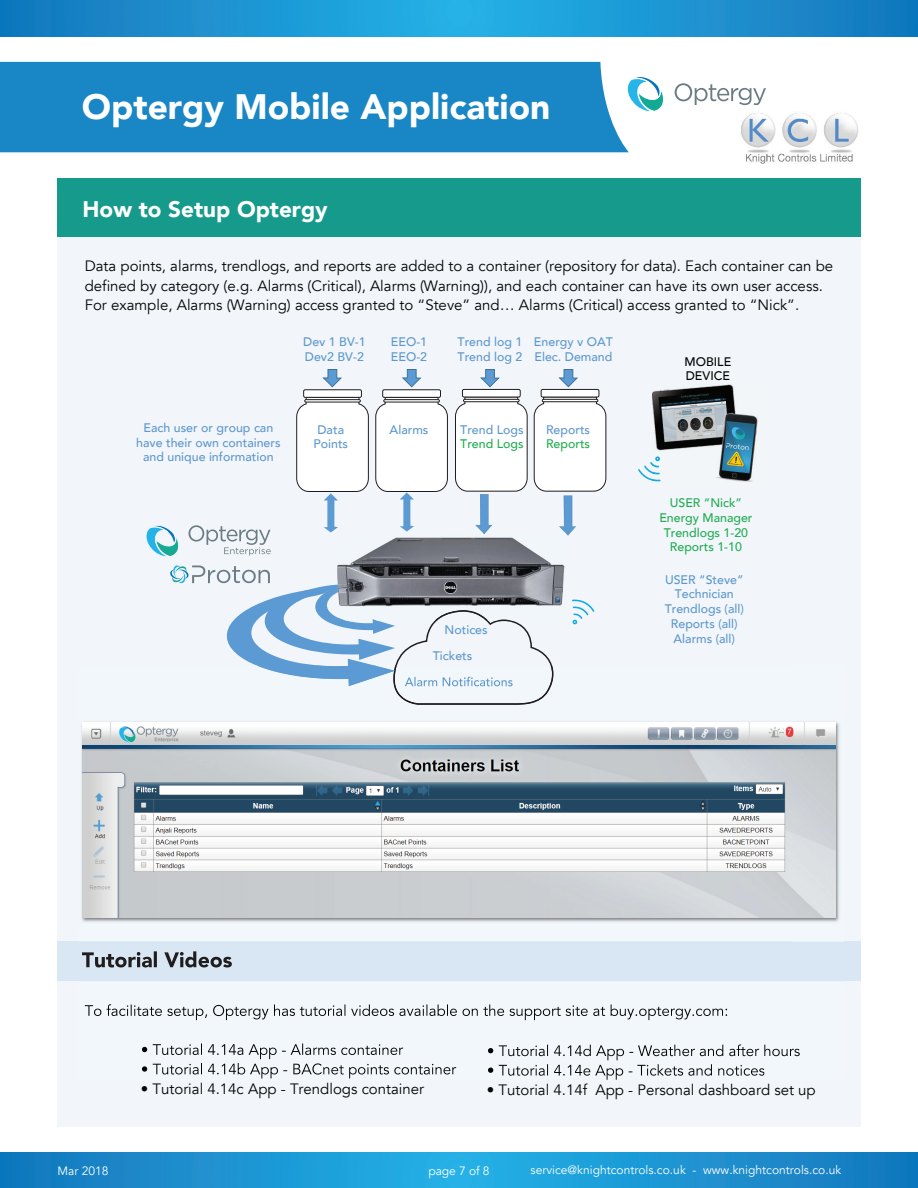
<style>
.page{position:relative;width:918px;height:1188px;background:#fff}
.page>*{position:absolute;margin:0;border:0;box-sizing:border-box;transform-origin:0 0}
.t1{font:900 35.25px "Avenir";color:#fff}
.t2{font:900 22.5px "Avenir";color:#fff}
.t3{font:15px/19.5px "Avenir";color:#040503}
.t4{font:500 12.45px/14.9px "Avenir";color:#5e98cd}
.t5{font:500 12.45px/14.9px "Avenir";color:#22ac51;text-align:center}
.t6{font:500 12.45px/14.9px "Avenir";color:#040503}
.t7{font:12px "Avenir";color:#fff}
</style>
<div class="page">
<svg style="left:0;top:0;width:918px;height:36px;background:#1c93d1"></svg>
<div style="left:0;top:62px;width:629px;height:90px;background:#1986c5"></div>
<div style="left:57px;top:237px;width:804px;height:890px;background:#f2f6fb"></div>
<div style="left:57px;top:178px;width:804px;height:59px;background:#159a8b"></div>
<div style="left:304px;top:390px;width:57px;height:7px;background:#fff;border-radius:2px"></div>
<div style="left:303px;top:389px;width:59px;height:9px;border:1px solid #201d1e;border-radius:2px"></div>
<svg style="left:572px;top:599px;width:22px;height:26px"></svg>
<svg style="left:638px;top:462px;width:14px;height:19px"></svg>
<svg style="left:323px;top:369px;width:19px;height:18px"></svg>
<svg style="left:402px;top:369px;width:19px;height:18px"></svg>
<svg style="left:481px;top:369px;width:18px;height:18px"></svg>
<svg style="left:559px;top:369px;width:19px;height:18px"></svg>
<div style="left:541px;top:389px;width:58px;height:8px;background:#fff;border-radius:2px"></div>
<div style="left:541px;top:389px;width:58px;height:8px;border:1px solid #201d1e;border-radius:2px"></div>
<div style="left:462px;top:389px;width:58px;height:8px;background:#fff;border-radius:2px"></div>
<div style="left:462px;top:389px;width:59px;height:8px;border:1px solid #201d1e;border-radius:2px"></div>
<div style="left:383px;top:390px;width:57px;height:7px;background:#fff;border-radius:2px"></div>
<div style="left:382px;top:389px;width:59px;height:9px;border:1px solid #201d1e;border-radius:2px"></div>
<svg style="left:296px;top:397px;width:73px;height:136px"></svg>
<svg style="left:375px;top:397px;width:73px;height:135px"></svg>
<img style="left:338px;top:537px;width:227px;height:69px">
<svg style="left:455px;top:396px;width:152px;height:140px"></svg>
<img style="left:652px;top:384px;width:106px;height:98px">
<img style="left:652px;top:457px;width:8px;height:24px">
<svg style="left:146px;top:525px;width:33px;height:32px"></svg>
<svg style="left:189px;top:525px;width:82px;height:31px"></svg>
<svg style="left:0;top:1153px;width:918px;height:35px;background:#1c93d1"></svg>
<div style="left:57px;top:942px;width:804px;height:39px;background:#d9e6f4"></div>
<img style="left:78px;top:669px;width:761px;height:406px">
<img style="left:85px;top:1004px;width:642px;height:16px">
<img style="left:85px;top:1043px;width:318px;height:16px">
<img style="left:85px;top:1063px;width:371px;height:16px">
<svg style="left:170px;top:565px;width:383px;height:140px"></svg>
<img style="left:257px;top:666px;width:138px;height:20px">
<img style="left:82px;top:951px;width:150px;height:16px">
<img style="left:431px;top:1044px;width:369px;height:16px">
<img style="left:456px;top:1064px;width:308px;height:16px">
<img style="left:431px;top:1064px;width:25px;height:15px">
<img style="left:82px;top:723px;width:754px;height:195px">
<svg style="left:627px;top:76px;width:37px;height:36px"></svg>
<svg style="left:675px;top:83px;width:91px;height:22px"></svg>
<img style="left:741px;top:113px;width:118px;height:51px">
<h1 class="t1" style="left:82px;top:76px;width:470px">Optergy Mobile Application</h1>
<h2 class="t2" style="left:83px;top:190px;width:247px">How to Setup Optergy</h2>
<p class="t3" style="left:85px;top:256px;width:750px">Data points, alarms, trendlogs, and reports are added to a container (repository for data). Each container can be defined by category (e.g. Alarms (Critical), Alarms (Warning)), and each container can have its own user access.<br>For example, Alarms (Warning) access granted to “Steve” and… Alarms (Critical) access granted to “Nick”.</p>
<p class="t4" style="left:303px;top:334px;width:64px">Dev 1 BV-1<br>Dev2 BV-2</p>
<p class="t4" style="left:391px;top:334px;width:38px">EEO-1<br>EEO-2</p>
<p class="t4" style="left:458px;top:334px;width:66px">Trend log 1<br>Trend log 2</p>
<p class="t4" style="left:534px;top:334px;width:80px">Energy v OAT<br>Elec. Demand</p>
<p class="t4" style="left:136px;top:419px;width:146px;text-align:center">Each user or group can have their own containers and unique information</p>
<p class="t4" style="left:313px;top:421px;width:36px;text-align:center">Data<br>Points</p>
<p class="t4" style="left:390px;top:421px;width:40px">Alarms</p>
<p class="t4" style="left:460px;top:421px;width:65px">Trend Logs</p>
<p class="t5" style="left:460px;top:436px;width:65px">Trend Logs</p>
<p class="t4" style="left:546px;top:421px;width:46px">Reports</p>
<p class="t5" style="left:546px;top:436px;width:46px">Reports</p>
<p class="t4" style="left:445px;top:622px;width:45px">Notices</p>
<p class="t4" style="left:433px;top:648px;width:41px">Tickets</p>
<p class="t6" style="left:685px;top:353px;width:48px">MOBILE<br>DEVICE</p>
<p class="t5" style="left:659px;top:494px;width:95px">USER “Nick”<br>Energy Manager<br>Trendlogs 1-20<br>Reports 1-10</p>
<p class="t4" style="left:665px;top:571px;width:81px;text-align:center">USER “Steve”<br>Technician<br>Trendlogs (all)<br>Reports (all)<br>Alarms (all)</p>
<p class="t3" style="left:141px;top:1079px;width:285px">• Tutorial 4.14c App - Trendlogs container</p>
<p class="t3" style="left:487px;top:1080px;width:330px">• Tutorial 4.14f App - Personal dashboard set up</p>
<p class="t7" style="left:57px;top:1163px;width:53px">Mar 2018</p>
<p class="t7" style="left:428px;top:1163px;width:63px">page 7 of 8</p>
<p class="t7" style="left:531px;top:1162px;width:312px">service@knightcontrols.co.uk - www.knightcontrols.co.uk</p>
</div>
